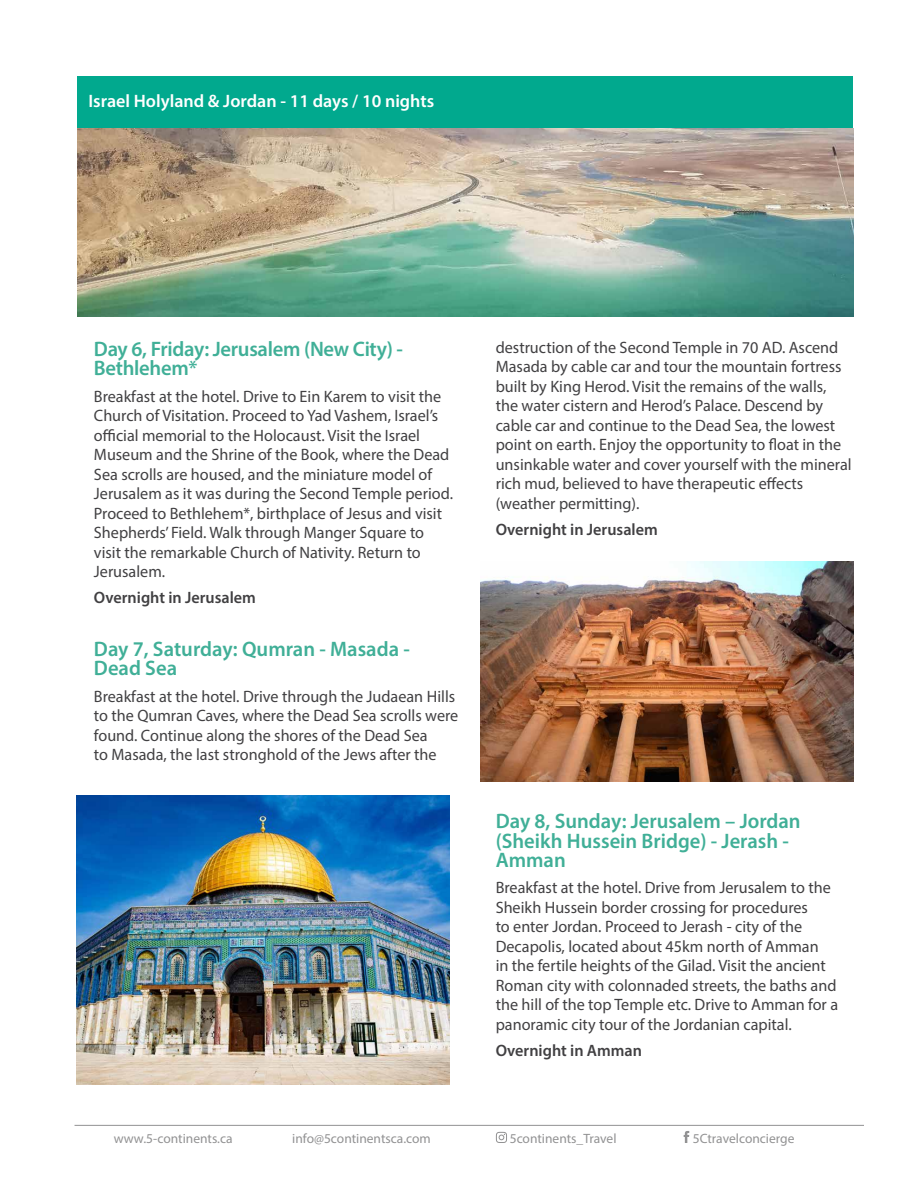
<style>
.page{position:relative;width:918px;height:1188px;background:#fff}
.page>*{position:absolute;margin:0;border:0;box-sizing:border-box;transform-origin:0 0}
.t1{font:600 21px/19.5px "Myriad Pro";color:#40af97}
.t2{font:600 18px "Myriad Pro";color:#fff}
.t3{font:16.5px/19.5px "Myriad Pro";color:#414042}
.t4{font:600 16.5px "Myriad Pro";color:#414042}
.t5{font:13.5px "Myriad Pro";color:#929293}
</style>
<div class="page">
<div style="left:77px;top:76px;width:776px;height:52px;background:#01a98e"></div>
<svg style="left:496px;top:1132px;width:11px;height:11px"></svg>
<svg style="left:684px;top:1131px;width:5px;height:12px"></svg>
<hr style="left:75px;top:1125px;width:789px;height:1px;background:#929293">
<img style="left:76px;top:795px;width:373px;height:289px">
<img style="left:481px;top:561px;width:373px;height:220px">
<img style="left:77px;top:128px;width:777px;height:188px">
<p class="t2" style="left:89px;top:90px;width:347px">Israel Holyland &amp; Jordan - 11 days / 10 nights</p>
<p class="t1" style="left:94px;top:339px;width:311px">Day 6, Friday: Jerusalem (New City) -<br>Bethlehem*</p>
<p class="t3" style="left:94px;top:386px;width:361px">Breakfast at the hotel. Drive to Ein Karem to visit the Church of Visitation. Proceed to Yad Vashem, Israel’s official memorial to the Holocaust. Visit the Israel Museum and the Shrine of the Book, where the Dead Sea scrolls are housed, and the miniature model of Jerusalem as it was during the Second Temple period.<br>Proceed to Bethlehem*, birthplace of Jesus and visit Shepherds’ Field. Walk through Manger Square to visit the remarkable Church of Nativity. Return to Jerusalem.</p>
<p class="t4" style="left:94px;top:587px;width:164px">Overnight in Jerusalem</p>
<p class="t1" style="left:94px;top:639px;width:317px">Day 7, Saturday: Qumran - Masada -<br>Dead Sea</p>
<p class="t3" style="left:94px;top:686px;width:366px">Breakfast at the hotel. Drive through the Judaean Hills to the Qumran Caves, where the Dead Sea scrolls were found. Continue along the shores of the Dead Sea<br>to Masada, the last stronghold of the Jews after the</p>
<p class="t3" style="left:496px;top:337px;width:358px">destruction of the Second Temple in 70 AD. Ascend Masada by cable car and tour the mountain fortress built by King Herod. Visit the remains of the walls, the water cistern and Herod’s Palace. Descend by cable car and continue to the Dead Sea, the lowest point on earth. Enjoy the opportunity to float in the unsinkable water and cover yourself with the mineral rich mud, believed to have therapeutic effects (weather permitting).</p>
<p class="t4" style="left:496px;top:519px;width:164px">Overnight in Jerusalem</p>
<p class="t1" style="left:496px;top:811px;width:306px">Day 8, Sunday: Jerusalem – Jordan (Sheikh Hussein Bridge) - Jerash -<br>Amman</p>
<p class="t3" style="left:496px;top:878px;width:344px">Breakfast at the hotel. Drive from Jerusalem to the Sheikh Hussein border crossing for procedures<br>to enter Jordan. Proceed to Jerash - city of the Decapolis, located about 45km north of Amman<br>in the fertile heights of the Gilad. Visit the ancient Roman city with colonnaded streets, the baths and the hill of the top Temple etc. Drive to Amman for a panoramic city tour of the Jordanian capital.</p>
<p class="t4" style="left:496px;top:1040px;width:148px">Overnight in Amman</p>
<p class="t5" style="left:114px;top:1130px;width:120px">www.5-continents.ca</p>
<p class="t5" style="left:292px;top:1130px;width:140px">info@5continentsca.com</p>
<p class="t5" style="left:510px;top:1130px;width:108px">5continents_Travel</p>
<p class="t5" style="left:693px;top:1130px;width:103px">5Ctravelconcierge</p>
</div>
